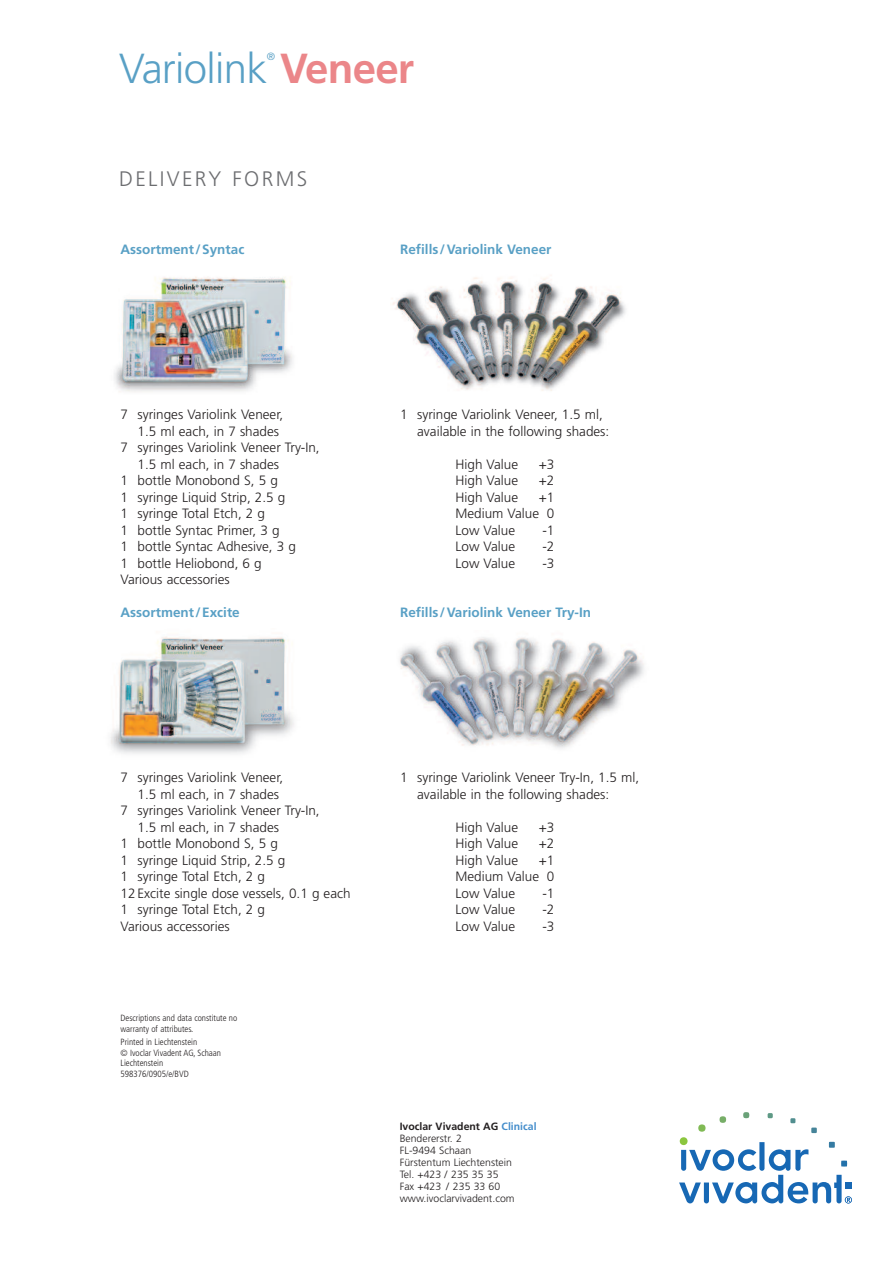
<style>
.page{position:relative;width:893px;height:1263px;background:#fff}
.page>*{position:absolute;margin:0;border:0;box-sizing:border-box;transform-origin:0 0}
.t1{font:300 42px "Frutiger";letter-spacing:-.015em;color:#59a0c5}
.t2{font:300 21px "Frutiger";letter-spacing:.11em;color:#6c6d70}
.t3{font:300 13.5px/16.5px "Frutiger";color:#231f20}
.t4{font:700 13.5px "Frutiger";color:#59a0c5}
.t5{font:300 10.5px/12px "Frutiger";color:#231f20}
.t6{font:300 10.5px "Frutiger";color:#59a0c5}
.t7{font:300 condensed 9px/10.8px "Frutiger";color:#231f20}
.s1{font-weight:700;color:#eb8689}
.s2{font-weight:700}
.s3{font-weight:700;color:#448dcb}
</style>
<div class="page">
<svg style="left:679px;top:1112px;width:173px;height:91px"></svg>
<img style="left:110px;top:637px;width:184px;height:117px">
<img style="left:392px;top:277px;width:234px;height:114px">
<img style="left:399px;top:637px;width:245px;height:112px">
<img style="left:114px;top:276px;width:179px;height:116px">
<h1 class="t1" style="left:119px;top:51px;width:297px">Variolink <span class="s1">Veneer</span></h1>
<p class="t6" style="left:267px;top:52px;width:10px">®</p>
<h2 class="t2" style="left:119px;top:170px;width:190px">DELIVERY FORMS</h2>
<p class="t4" style="left:121px;top:244px;width:125px">Assortment/Syntac</p>
<p class="t3" style="left:121px;top:407px;width:164px">7 syringes Variolink Veneer,</p>
<p class="t3" style="left:138px;top:424px;width:143px">1.5 ml each, in 7 shades</p>
<p class="t3" style="left:121px;top:440px;width:201px">7 syringes Variolink Veneer Try-In,</p>
<p class="t3" style="left:138px;top:457px;width:143px">1.5 ml each, in 7 shades</p>
<p class="t3" style="left:121px;top:473px;width:159px">1 bottle Monobond S, 5 g</p>
<p class="t3" style="left:121px;top:490px;width:166px">1 syringe Liquid Strip, 2.5 g</p>
<p class="t3" style="left:121px;top:506px;width:146px">1 syringe Total Etch, 2 g</p>
<p class="t3" style="left:121px;top:523px;width:161px">1 bottle Syntac Primer, 3 g</p>
<p class="t3" style="left:121px;top:539px;width:177px">1 bottle Syntac Adhesive, 3 g</p>
<p class="t3" style="left:121px;top:556px;width:143px">1 bottle Heliobond, 6 g</p>
<p class="t3" style="left:121px;top:572px;width:111px">Various accessories</p>
<p class="t4" style="left:121px;top:607px;width:121px">Assortment/Excite</p>
<p class="t4" style="left:400px;top:244px;width:153px">Refills/Variolink Veneer</p>
<p class="t3" style="left:417px;top:407px;width:194px;text-indent:-17px">1 syringe Variolink Veneer, 1.5 ml, available in the following shades:</p>
<p class="t3" style="left:455px;top:457px;width:64px">High Value</p>
<p class="t3" style="left:539px;top:457px;width:17px">+3</p>
<p class="t3" style="left:455px;top:473px;width:64px">High Value</p>
<p class="t3" style="left:539px;top:473px;width:17px">+2</p>
<p class="t3" style="left:455px;top:490px;width:64px">High Value</p>
<p class="t3" style="left:455px;top:490px;width:100px;text-align:justify;text-indent:83px">+1<br>Medium Value 0<br>Low Value</p>
<p class="t3" style="left:542px;top:523px;width:14px">-1</p>
<p class="t3" style="left:455px;top:539px;width:61px">Low Value</p>
<p class="t3" style="left:542px;top:539px;width:14px">-2</p>
<p class="t3" style="left:455px;top:556px;width:61px">Low Value</p>
<p class="t3" style="left:542px;top:556px;width:14px">-3</p>
<p class="t4" style="left:400px;top:607px;width:192px">Refills /Variolink Veneer Try-In</p>
<p class="t3" style="left:121px;top:770px;width:164px">7 syringes Variolink Veneer,</p>
<p class="t3" style="left:138px;top:787px;width:143px">1.5 ml each, in 7 shades</p>
<p class="t3" style="left:121px;top:803px;width:201px">7 syringes Variolink Veneer Try-In,</p>
<p class="t3" style="left:138px;top:820px;width:143px">1.5 ml each, in 7 shades</p>
<p class="t3" style="left:121px;top:836px;width:159px">1 bottle Monobond S, 5 g</p>
<p class="t3" style="left:121px;top:853px;width:166px">1 syringe Liquid Strip, 2.5 g</p>
<p class="t3" style="left:121px;top:869px;width:146px">1 syringe Total Etch, 2 g</p>
<p class="t3" style="left:121px;top:886px;width:232px">12 Excite single dose vessels, 0.1 g each</p>
<p class="t3" style="left:121px;top:902px;width:146px">1 syringe Total Etch, 2 g</p>
<p class="t3" style="left:121px;top:919px;width:111px">Various accessories</p>
<p class="t7" style="left:121px;top:1013px;width:118px">Descriptions and data constitute no warranty of attributes.</p>
<p class="t7" style="left:121px;top:1037px;width:102px">Printed in Liechtenstein<br>© Ivoclar Vivadent AG, Schaan<br>Liechtenstein<br>598376/0905/e/BVD</p>
<p class="t3" style="left:417px;top:770px;width:223px;text-indent:-17px">1 syringe Variolink Veneer Try-In, 1.5 ml, available in the following shades:</p>
<p class="t3" style="left:455px;top:820px;width:64px">High Value</p>
<p class="t3" style="left:539px;top:820px;width:17px">+3</p>
<p class="t3" style="left:455px;top:836px;width:64px">High Value</p>
<p class="t3" style="left:539px;top:836px;width:17px">+2</p>
<p class="t3" style="left:455px;top:853px;width:64px">High Value</p>
<p class="t3" style="left:455px;top:853px;width:100px;text-align:justify;text-indent:83px">+1<br>Medium Value 0<br>Low Value</p>
<p class="t3" style="left:542px;top:886px;width:14px">-1</p>
<p class="t3" style="left:455px;top:902px;width:61px">Low Value</p>
<p class="t3" style="left:542px;top:902px;width:14px">-2</p>
<p class="t3" style="left:455px;top:919px;width:61px">Low Value</p>
<p class="t3" style="left:542px;top:919px;width:14px">-3</p>
<p class="t5" style="left:400px;top:1121px;width:138px"><span class="s2">Ivoclar Vivadent AG</span> <span class="s3">Clinical<br></span>Bendererstr. 2<br>FL-9494 Schaan<br>Fürstentum Liechtenstein<br>Tel. +423 / 235 35 35<br>Fax +423 / 235 33 60 www.ivoclarvivadent.com</p>
</div>
